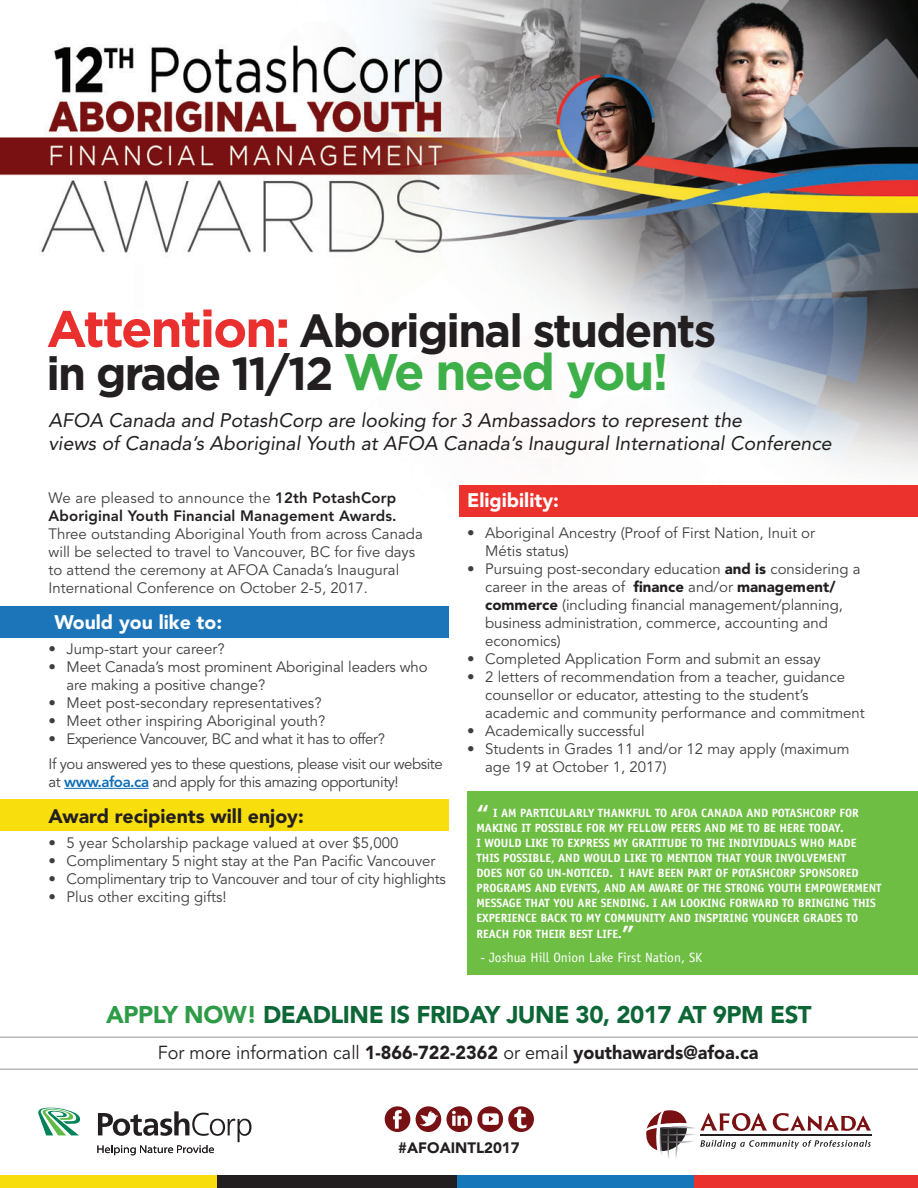
<style>
.page{position:relative;width:918px;height:1188px;background:#fff}
.page>*{position:absolute;margin:0;border:0;box-sizing:border-box;transform-origin:0 0}
.t1{font:700 46.35px/43px "Gotham";letter-spacing:-.04em;color:#231f20}
.t2{font:900 24px "Avenir";letter-spacing:-.02em;color:#0c6635}
.t3{font:italic 19.5px/22.5px "Avenir";color:#231f20}
.t4{font:900 19.5px "Avenir";color:#fff}
.t5{font:900 19.5px "Avenir";color:#231f20}
.t6{font:900 18.75px "Avenir";color:#231f20;scale:.96 1}
.t7{font:15px/18px "Avenir";color:#3e3e3f}
.t8{font:15px/24.8px "Avenir";letter-spacing:-.03em;color:#3e3e3f}
.t9{font:800 15px/18px "Avenir";letter-spacing:.01em;color:#231f20}
.t10{font:15px "Avenir";letter-spacing:-.02em;color:#3e3e3f}
.t11{font:900 15px "Avenir";color:#231f20}
.t12{font:13.5px "Officina Sans";color:#fff}
.t13{font:700 12px/15px "Officina Sans";color:#fff}
.s1{font-size:51.3px;color:#e9302e}
.s2{font-size:51.3px;color:#3eb049}
.s3{font-weight:400;color:#3e3e3f}
.s4{font-weight:800;color:#0e6eb8}
.s5{font-weight:900;color:#231f20}
.s6{font-size:25.5px}
.s7{color:#2e9b46}
.s8{font-weight:400}
</style>
<div class="page">
<img style="left:0;top:0;width:918px;height:1136px">
<hr style="left:0;top:1037px;width:918px;height:1px;background:#939598">
<hr style="left:0;top:1069px;width:918px;height:1px;background:#939598">
<div style="left:0;top:606px;width:448px;height:32px;background:#1c75b9"></div>
<div style="left:0;top:800px;width:448px;height:31px;background:#f9de0d"></div>
<div style="left:459px;top:485px;width:459px;height:31px;background:#eb322d"></div>
<hr style="left:64px;top:788px;width:85px;height:1px;background:#0e6eb8">
<div style="left:468px;top:791px;width:450px;height:184px;background:#6fbe44"></div>
<div style="left:0;top:1175px;width:221px;height:13px;background:#f8dd0d"></div>
<div style="left:218px;top:1175px;width:239px;height:13px;background:#231f20"></div>
<div style="left:457px;top:1175px;width:240px;height:13px;background:#1576b9"></div>
<div style="left:695px;top:1175px;width:223px;height:13px;background:#ea312d"></div>
<hr style="left:700px;top:1134px;width:172px;height:1px;background:#231f20">
<svg style="left:645px;top:1110px;width:226px;height:48px"></svg>
<svg style="left:97px;top:1111px;width:154px;height:44px"></svg>
<svg style="left:38px;top:1107px;width:42px;height:28px"></svg>
<div style="left:385px;top:1106px;width:25px;height:26px;background:#781114;border-radius:50%"></div>
<div style="left:416px;top:1106px;width:25px;height:26px;background:#781114;border-radius:50%"></div>
<div style="left:446px;top:1106px;width:26px;height:26px;background:#781114;border-radius:50%"></div>
<div style="left:477px;top:1106px;width:26px;height:26px;background:#781114;border-radius:50%"></div>
<div style="left:508px;top:1106px;width:26px;height:26px;background:#781114;border-radius:50%"></div>
<svg style="left:393px;top:1110px;width:9px;height:19px"></svg>
<svg style="left:419px;top:1111px;width:19px;height:18px"></svg>
<svg style="left:452px;top:1111px;width:16px;height:15px"></svg>
<svg style="left:514px;top:1109px;width:12px;height:19px"></svg>
<svg style="left:482px;top:1113px;width:17px;height:12px"></svg>
<h1 class="t1" style="left:46px;top:308px;width:671px"><span class="s1">Attention:</span> Aboriginal students in grade 11/12 <span class="s2">We need you!</span></h1>
<h3 class="t3" style="left:49px;top:409px;width:785px">AFOA Canada and PotashCorp are looking for 3 Ambassadors to represent the<br>views of Canada’s Aboriginal Youth at AFOA Canada’s Inaugural International Conference</h3>
<p class="t9" style="left:49px;top:489px;width:350px"><span class="s3">We are pleased to announce the</span> 12th PotashCorp<br>Aboriginal Youth Financial Management Awards.</p>
<p class="t7" style="left:49px;top:526px;width:376px">Three outstanding Aboriginal Youth from across Canada will be selected to travel to Vancouver, BC for five days to attend the ceremony at AFOA Canada’s Inaugural International Conference on October 2-5, 2017.</p>
<h3 class="t4" style="left:54px;top:611px;width:169px">Would you like to:</h3>
<p class="t7" style="left:49px;top:640px;width:178px">• Jump-start your career?</p>
<p class="t7" style="left:67px;top:658px;width:363px;text-indent:-18px">• Meet Canada’s most prominent Aboriginal leaders who are making a positive change?</p>
<p class="t7" style="left:49px;top:694px;width:275px">• Meet post-secondary representatives?</p>
<p class="t7" style="left:49px;top:712px;width:278px">• Meet other inspiring Aboriginal youth?</p>
<p class="t8" style="left:49px;top:727px;width:396px">• Experience Vancouver, BC and what it has to offer?<br>If you answered yes to these questions, please visit our website</p>
<p class="t8" style="left:49px;top:770px;width:352px">at <span class="s4">www.afoa.ca</span> and apply for this amazing opportunity!</p>
<h3 class="t5" style="left:49px;top:804px;width:257px">Award recipients will enjoy:</h3>
<p class="t7" style="left:49px;top:834px;width:351px">• 5 year Scholarship package valued at over $5,000</p>
<p class="t7" style="left:49px;top:852px;width:388px">• Complimentary 5 night stay at the Pan Pacific Vancouver</p>
<p class="t10" style="left:49px;top:870px;width:399px">• Complimentary trip to Vancouver and tour of city highlights</p>
<p class="t7" style="left:49px;top:888px;width:180px">• Plus other exciting gifts!</p>
<h3 class="t4" style="left:467px;top:488px;width:93px">Eligibility:</h3>
<p class="t7" style="left:485px;top:525px;width:332px;text-indent:-18px">• Aboriginal Ancestry (Proof of First Nation, Inuit or<br>Métis status)</p>
<p class="t7" style="left:485px;top:561px;width:377px;text-indent:-18px">• Pursuing post-secondary education <span class="s5">and is</span> considering a career in the areas of <span class="s5">finance</span> and/or <span class="s5">management/ commerce</span> (including financial management/planning, business administration, commerce, accounting and economics)</p>
<p class="t7" style="left:467px;top:651px;width:355px">• Completed Application Form and submit an essay</p>
<p class="t7" style="left:485px;top:669px;width:381px;text-indent:-18px">• 2 letters of recommendation from a teacher, guidance counsellor or educator, attesting to the student’s academic and community performance and commitment</p>
<p class="t7" style="left:467px;top:723px;width:179px">• Academically successful</p>
<p class="t7" style="left:485px;top:741px;width:366px;text-indent:-18px">• Students in Grades 11 and/or 12 may apply (maximum age 19 at October 1, 2017)</p>
<p class="t13" style="left:476px;top:805px;width:407px"><span class="s6">“</span> I AM PARTICULARLY THANKFUL TO AFOA CANADA AND POTASHCORP FOR MAKING IT POSSIBLE FOR MY FELLOW PEERS AND ME TO BE HERE TODAY.<br>I WOULD LIKE TO EXPRESS MY GRATITUDE TO THE INDIVIDUALS WHO MADE THIS POSSIBLE, AND WOULD LIKE TO MENTION THAT YOUR INVOLVEMENT<br>DOES NOT GO UN-NOTICED. I HAVE BEEN PART OF POTASHCORP SPONSORED PROGRAMS AND EVENTS, AND AM AWARE OF THE STRONG YOUTH EMPOWERMENT MESSAGE THAT YOU ARE SENDING. I AM LOOKING FORWARD TO BRINGING THIS EXPERIENCE BACK TO MY COMMUNITY AND INSPIRING YOUNGER GRADES TO</p>
<p class="t13" style="left:476px;top:926px;width:160px">REACH FOR THEIR BEST LIFE.<span class="s6">”</span></p>
<p class="t12" style="left:480px;top:950px;width:223px">- Joshua Hill Onion Lake First Nation, SK</p>
<h2 class="t2" style="left:106px;top:1000px;width:707px"><span class="s7">APPLY NOW!</span> DEADLINE IS FRIDAY JUNE 30, 2017 AT 9PM EST</h2>
<p class="t6" style="left:158px;top:1041px;width:627px"><span class="s8">For more information call</span> 1-866-722-2362 <span class="s8">or email</span> youthawards@afoa.ca</p>
<p class="t11" style="left:398px;top:1139px;width:123px">#AFOAINTL2017</p>
</div>
